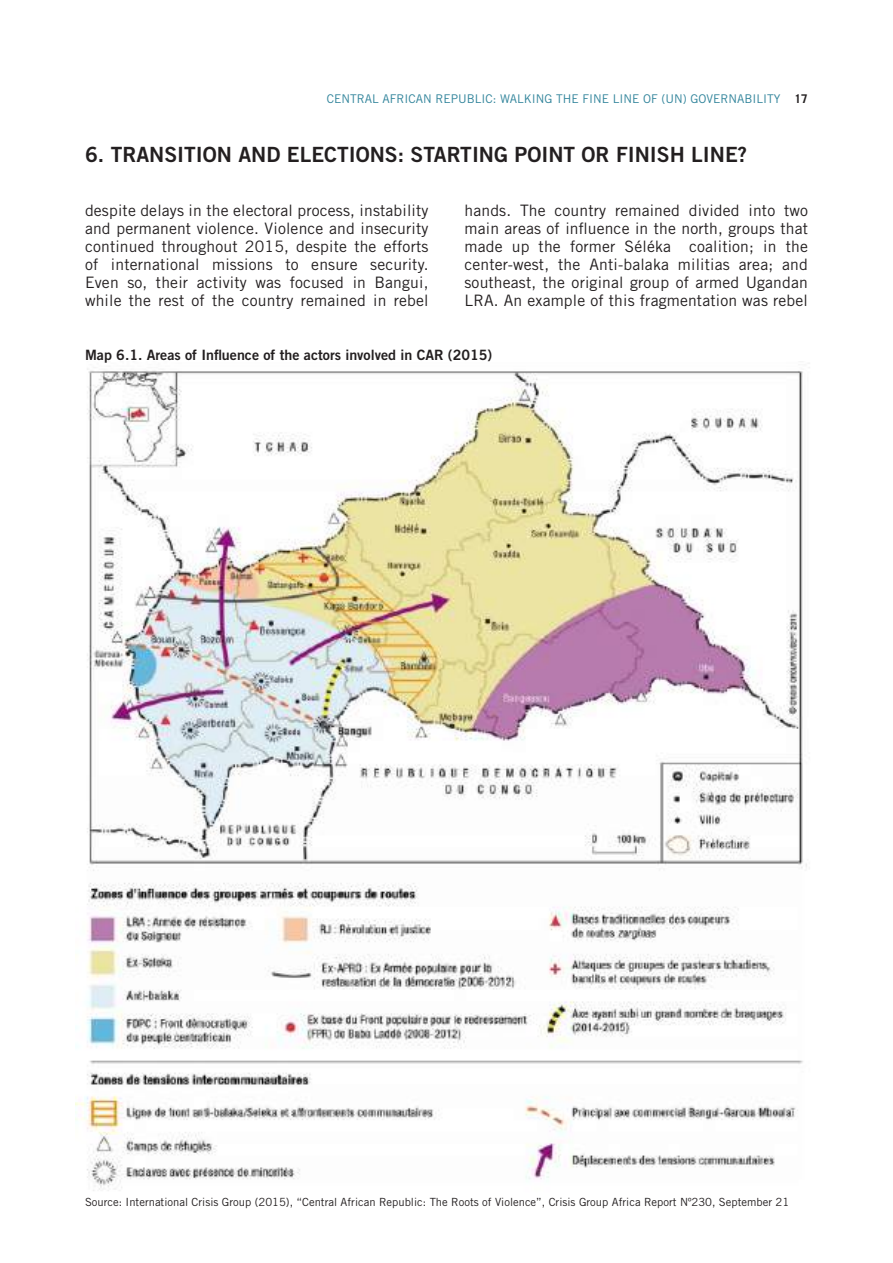
<style>
.page{position:relative;width:893px;height:1263px;background:#fff}
.page>*{position:absolute;margin:0;border:0;box-sizing:border-box;transform-origin:0 0}
.t1{font:21px "Trade Gothic LT Std Bd 2";color:#231f20}
.t2{font:15.75px/18px "Trade Gothic LT Std";letter-spacing:.01em;color:#231f20;text-align:justify}
.t3{font:14.25px "Trade Gothic LT Std Bd 2";color:#231f20}
.t4{font:12px "Trade Gothic LT Std";color:#31849b}
.t5{font:11.25px "Trade Gothic LT Std";color:#231f20}
.s1{font-weight:700;color:#231f20}
</style>
<div class="page">
<img style="left:75px;top:368px;width:732px;height:823px">
<p class="t4" style="left:327px;top:91px;width:482px">CENTRAL AFRICAN REPUBLIC: WALKING THE FINE LINE OF (UN) GOVERNABILITY <span class="s1">17</span></p>
<h1 class="t1" style="left:85px;top:141px;width:664px">6. TRANSITION AND ELECTIONS: STARTING POINT OR FINISH LINE?</h1>
<p class="t2" style="left:85px;top:201px;width:345px">despite delays in the electoral process, instability and permanent violence. Violence and insecurity continued throughout 2015, despite the efforts of international missions to ensure security.<br>Even so, their activity was focused in Bangui, while the rest of the country remained in rebel</p>
<p class="t2" style="left:464px;top:201px;width:345px">hands. The country remained divided into two main areas of influence in the north, groups that made up the former Séléka coalition; in the center-west, the Anti-balaka militias area; and southeast, the original group of armed Ugandan LRA. An example of this fragmentation was rebel</p>
<p class="t3" style="left:85px;top:346px;width:409px">Map 6.1. Areas of Influence of the actors involved in CAR (2015)</p>
<p class="t5" style="left:85px;top:1195px;width:706px">Source: International Crisis Group (2015), “Central African Republic: The Roots of Violence”, Crisis Group Africa Report Nº230, September 21</p>
</div>
